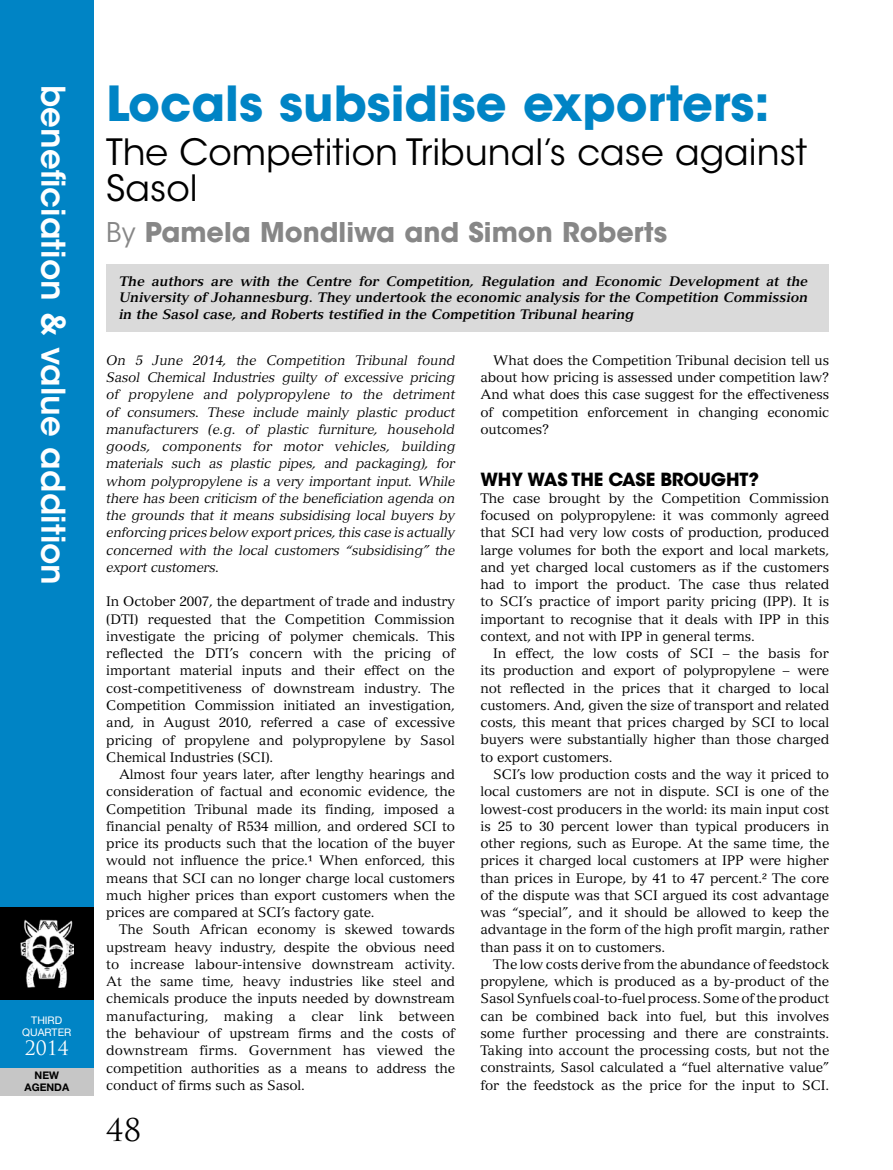
<style>
.page{position:relative;width:893px;height:1170px;background:#fff}
.page>*{position:absolute;margin:0;border:0;box-sizing:border-box;transform-origin:0 0}
.t1{font:700 48px "ITC Avant Garde Std";color:#0084c5}
.t2{font:36px/36px "ITC Avant Garde Std";color:#000}
.t3{font:600 32.55px "ITC Avant Garde Std";color:#fff}
.t4{font:30.45px "Trajan Pro";color:#000}
.t5{font:700 27px "ITC Avant Garde Std";color:#878787}
.t6{font:19.35px "Trajan Pro";color:#fff}
.t7{font:700 18px "ITC Avant Garde Std";letter-spacing:-.01em;color:#000}
.t8{font:13.5px/17.2px "Versailles LT Std";letter-spacing:-.01em;color:#000;text-align:justify}
.t9{font:italic 13.5px/17.2px "Versailles LT Std";letter-spacing:-.01em;color:#000;text-align:justify}
.t10{font:italic 700 13.5px/16.2px "Versailles LT Std";color:#000;text-align:justify}
.t11{font:10.5px/12.6px "Helvetica Neue LT Std";color:#fff;text-align:center}
.t12{font:700 10.5px/12.6px "Helvetica Neue LT Std";color:#000;text-align:center}
.s1{font-weight:400}
</style>
<div class="page">
<div style="left:0;top:0;width:94px;height:1089px;background:#0084c5"></div>
<div style="left:0;top:907px;width:94px;height:92px;background:#000"></div>
<div style="left:0;top:1067px;width:94px;height:28px;background:#c6c6c6"></div>
<img style="left:20px;top:919px;width:53px;height:67px">
<div style="left:106px;top:264px;width:723px;height:67px;background:#dadada"></div>
<h3 class="t3" style="left:74px;top:85px;width:501px;rotate:90deg">beneficiation &amp; value addition</h3>
<p class="t11" style="left:22px;top:1013px;width:51px">THIRD<br>QUARTER</p>
<h3 class="t6" style="left:25px;top:1035px;width:46px">2014</h3>
<p class="t12" style="left:25px;top:1068px;width:46px">NEW<br>AGENDA</p>
<h1 class="t1" style="left:106px;top:72px;width:665px">Locals subsidise exporters:</h1>
<h2 class="t2" style="left:106px;top:134px;width:702px">The Competition Tribunal’s case against<br>Sasol</h2>
<h3 class="t5" style="left:106px;top:214px;width:562px"><span class="s1">By</span> Pamela Mondliwa and Simon Roberts</h3>
<p class="t10" style="left:119px;top:273px;width:690px">The authors are with the Centre for Competition, Regulation and Economic Development at the University of Johannesburg. They undertook the economic analysis for the Competition Commission in the Sasol case, and Roberts testified in the Competition Tribunal hearing</p>
<p class="t9" style="left:106px;top:351px;width:350px">On 5 June 2014, the Competition Tribunal found Sasol Chemical Industries guilty of excessive pricing of propylene and polypropylene to the detriment of consumers. These include mainly plastic product manufacturers (e.g. of plastic furniture, household goods, components for motor vehicles, building materials such as plastic pipes, and packaging), for whom polypropylene is a very important input. While there has been criticism of the beneficiation agenda on the grounds that it means subsidising local buyers by enforcing prices below export prices, this case is actually concerned with the local customers “subsidising” the export customers.</p>
<p class="t8" style="left:106px;top:593px;width:350px">In October 2007, the department of trade and industry (DTI) requested that the Competition Commission investigate the pricing of polymer chemicals. This reflected the DTI’s concern with the pricing of important material inputs and their effect on the cost-competitiveness of downstream industry. The Competition Commission initiated an investigation, and, in August 2010, referred a case of excessive pricing of propylene and polypropylene by Sasol Chemical Industries (SCI).</p>
<p class="t8" style="left:106px;top:765px;width:350px;text-indent:13px">Almost four years later, after lengthy hearings and consideration of factual and economic evidence, the Competition Tribunal made its finding, imposed a financial penalty of R534 million, and ordered SCI to price its products such that the location of the buyer would not influence the price.¹ When enforced, this means that SCI can no longer charge local customers much higher prices than export customers when the prices are compared at SCI’s factory gate.</p>
<p class="t8" style="left:106px;top:920px;width:350px;text-indent:13px">The South African economy is skewed towards upstream heavy industry, despite the obvious need to increase labour-intensive downstream activity.<br>At the same time, heavy industries like steel and chemicals produce the inputs needed by downstream manufacturing, making a clear link between the behaviour of upstream firms and the costs of downstream firms. Government has viewed the competition authorities as a means to address the conduct of firms such as Sasol.</p>
<h3 class="t4" style="left:106px;top:1110px;width:36px">48</h3>
<p class="t8" style="left:480px;top:351px;width:350px;text-indent:13px">What does the Competition Tribunal decision tell us about how pricing is assessed under competition law?<br>And what does this case suggest for the effectiveness of competition enforcement in changing economic outcomes?</p>
<h3 class="t7" style="left:480px;top:467px;width:280px">WHY WAS THE CASE BROUGHT?</h3>
<p class="t8" style="left:480px;top:489px;width:350px">The case brought by the Competition Commission focused on polypropylene: it was commonly agreed that SCI had very low costs of production, produced large volumes for both the export and local markets, and yet charged local customers as if the customers had to import the product. The case thus related to SCI’s practice of import parity pricing (IPP). It is important to recognise that it deals with IPP in this context, and not with IPP in general terms.</p>
<p class="t8" style="left:480px;top:644px;width:350px;text-indent:13px">In effect, the low costs of SCI – the basis for its production and export of polypropylene – were not reflected in the prices that it charged to local customers. And, given the size of transport and related costs, this meant that prices charged by SCI to local buyers were substantially higher than those charged to export customers.</p>
<p class="t8" style="left:480px;top:765px;width:350px;text-indent:13px">SCI’s low production costs and the way it priced to local customers are not in dispute. SCI is one of the lowest-cost producers in the world: its main input cost is 25 to 30 percent lower than typical producers in other regions, such as Europe. At the same time, the prices it charged local customers at IPP were higher than prices in Europe, by 41 to 47 percent.² The core of the dispute was that SCI argued its cost advantage was “special”, and it should be allowed to keep the advantage in the form of the high profit margin, rather than pass it on to customers.</p>
<p class="t8" style="left:480px;top:955px;width:350px;text-indent:13px">The low costs derive from the abundance of feedstock propylene, which is produced as a by-product of the Sasol Synfuels coal-to-fuel process. Some of the product can be combined back into fuel, but this involves some further processing and there are constraints.<br>Taking into account the processing costs, but not the constraints, Sasol calculated a “fuel alternative value” for the feedstock as the price for the input to SCI.</p>
</div>
